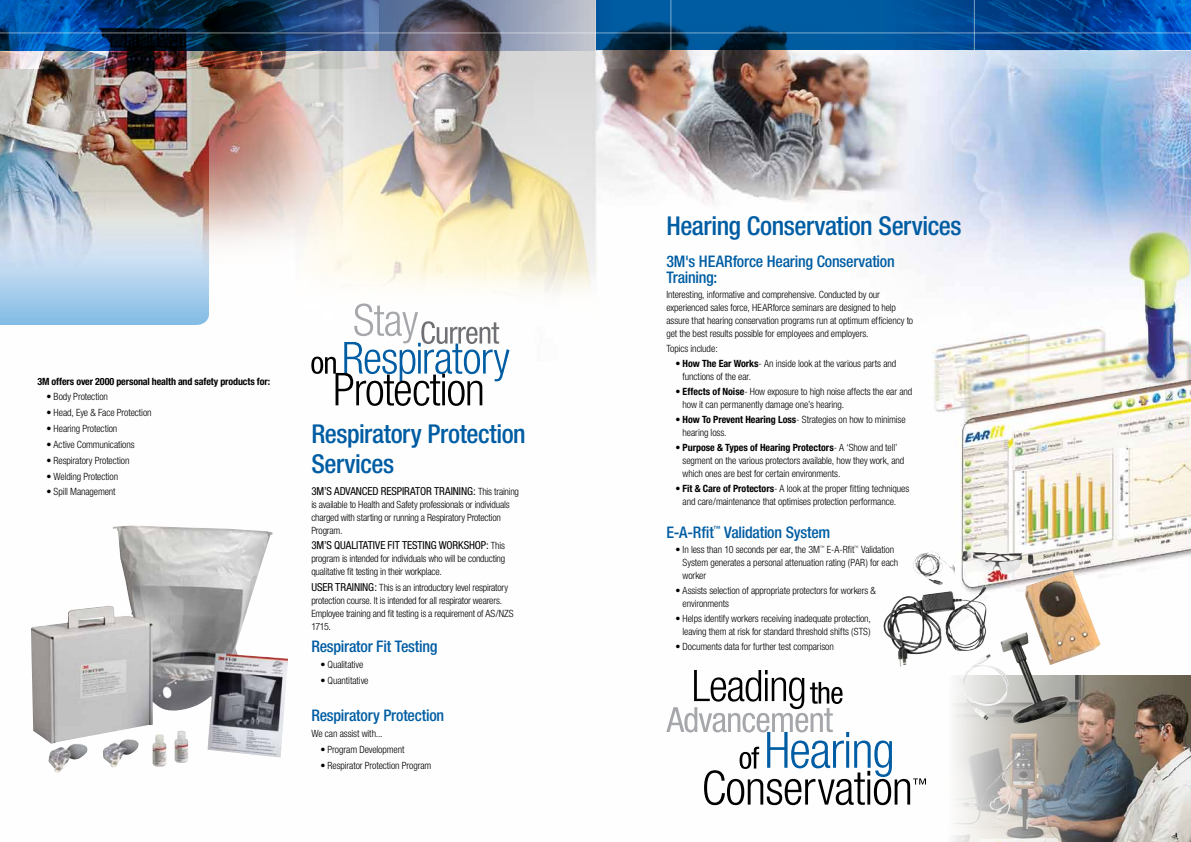
<style>
.page{position:relative;width:1191px;height:842px;background:#fff}
.page>*{position:absolute;margin:0;border:0;box-sizing:border-box;transform-origin:0 0}
.t1{font:500 condensed 26px/30px "Helvetica Neue LT Std";letter-spacing:-.015em;color:#005da3}
.t2{font:500 condensed 16px/16px "Helvetica Neue LT Std";letter-spacing:-.015em;color:#005da3}
.t3{font:condensed 11px "Helvetica Neue";letter-spacing:-.01em;color:#000}
.t4{font:300 condensed 10px/13px "Helvetica Neue";letter-spacing:-.01em;color:#000}
.t5{font:700 condensed 10px "Helvetica Neue";letter-spacing:-.01em;color:#000}
.t6{font:500 condensed 7.2px "Helvetica Neue LT Std";color:#005da3}
.t7{font:300 condensed 4.5px "Helvetica Neue";color:#000}
.s1{font-weight:300;font-size:10px}
.s2{font-weight:400;font-size:11px}
.s3{font-weight:700}
</style>
<div class="page">
<img style="left:53px;top:51px;width:1138px;height:755px">
<svg style="left:666px;top:670px;width:260px;height:135px"></svg>
<svg style="left:595px;top:50px;width:596px;height:19px"></svg>
<svg style="left:379px;top:0;width:234px;height:51px;background:#7a7e91"></svg>
<svg style="left:595px;top:0;width:297px;height:50px;background:#02508c"></svg>
<img style="left:0;top:0;width:379px;height:68px">
<img style="left:892px;top:0;width:299px;height:51px">
<hr style="left:0;top:33px;width:613px;height:1px;background:#fff">
<hr style="left:670px;top:0;width:1px;height:51px;background:#fff">
<hr style="left:974px;top:0;width:1px;height:51px;background:#fff">
<hr style="left:612px;top:33px;width:579px;height:1px;background:#fff">
<img style="left:0;top:68px;width:209px;height:265px">
<svg style="left:0;top:216px;width:209px;height:109px;background:#b8d3ea"></svg>
<img style="left:948px;top:676px;width:243px;height:166px">
<img style="left:912px;top:551px;width:56px;height:34px">
<img style="left:209px;top:68px;width:386px;height:257px">
<svg style="left:311px;top:303px;width:198px;height:103px"></svg>
<img style="left:31px;top:525px;width:257px;height:242px">
<p class="t5" style="left:37px;top:375px;width:234px">3M offers over 2000 personal health and safety products for:</p>
<p class="t4" style="left:46px;top:390px;width:63px">• Body Protection</p>
<p class="t4" style="left:46px;top:406px;width:107px">• Head, Eye &amp; Face Protection</p>
<p class="t4" style="left:46px;top:422px;width:72px">• Hearing Protection</p>
<p class="t4" style="left:46px;top:438px;width:90px">• Active Communications</p>
<p class="t4" style="left:46px;top:454px;width:85px">• Respiratory Protection</p>
<p class="t4" style="left:46px;top:469px;width:73px">• Welding Protection</p>
<p class="t4" style="left:46px;top:485px;width:71px">• Spill Management</p>
<p class="t3" style="left:311px;top:484px;width:209px">3M’S ADVANCED RESPIRATOR TRAINING: <span class="s1">This training</span></p>
<p class="t4" style="left:311px;top:497px;width:200px">is available to Health and Safety professionals or individuals charged with starting or running a Respiratory Protection<br>Program.</p>
<p class="t3" style="left:311px;top:539px;width:195px">3M’S QUALITATIVE FIT TESTING WORKSHOP: <span class="s1">This</span></p>
<p class="t4" style="left:311px;top:552px;width:195px">program is intended for individuals who will be conducting qualitative fit testing in their workplace.</p>
<p class="t4" style="left:311px;top:581px;width:204px"><span class="s2">USER TRAINING:</span> This is an introductory level respiratory protection course. It is intended for all respirator wearers.<br>Employee training and fit testing is a requirement of AS/NZS 1715.</p>
<h2 class="t2" style="left:311px;top:638px;width:128px">Respirator Fit Testing</h2>
<p class="t4" style="left:320px;top:658px;width:45px">• Qualitative</p>
<p class="t4" style="left:320px;top:673px;width:50px">• Quantitative</p>
<h2 class="t2" style="left:311px;top:707px;width:134px">Respiratory Protection</h2>
<p class="t4" style="left:311px;top:727px;width:73px">We can assist with...</p>
<p class="t4" style="left:320px;top:743px;width:86px">• Program Development</p>
<p class="t4" style="left:320px;top:759px;width:113px">• Respirator Protection Program</p>
<h1 class="t1" style="left:311px;top:419px;width:216px">Respiratory Protection<br>Services</h1>
<h1 class="t1" style="left:666px;top:210px;width:296px">Hearing Conservation Services</h1>
<h2 class="t2" style="left:666px;top:253px;width:230px">3M's HEARforce Hearing Conservation<br>Training:</h2>
<p class="t4" style="left:666px;top:288px;width:248px">Interesting, informative and comprehensive. Conducted by our experienced sales force, HEARforce seminars are designed to help assure that hearing conservation programs run at optimum efficiency to get the best results possible for employees and employers.</p>
<p class="t4" style="left:666px;top:342px;width:53px">Topics include:</p>
<p class="t4" style="left:682px;top:357px;width:215px;text-indent:-7px">• <span class="s3">How The Ear Works</span>- An inside look at the various parts and functions of the ear.</p>
<p class="t4" style="left:682px;top:385px;width:231px;text-indent:-7px">• <span class="s3">Effects of Noise</span>- How exposure to high noise affects the ear and how it can permanently damage one’s hearing.</p>
<p class="t4" style="left:682px;top:413px;width:224px;text-indent:-7px">• <span class="s3">How To Prevent Hearing Loss</span>- Strategies on how to minimise hearing loss.</p>
<p class="t4" style="left:682px;top:441px;width:223px;text-indent:-7px">• <span class="s3">Purpose &amp; Types of Hearing Protectors</span>- A ‘Show and tell’ segment on the various protectors available, how they work, and which ones are best for certain environments.</p>
<p class="t4" style="left:675px;top:482px;width:235px;text-align:center">• <span class="s3">Fit &amp; Care of Protectors</span>- A look at the proper fitting techniques and care/maintenance that optimises protection performance.</p>
<h2 class="t2" style="left:666px;top:524px;width:49px">E-A-Rfit</h2>
<p class="t6" style="left:713px;top:524px;width:9px">™</p>
<h2 class="t2" style="left:724px;top:524px;width:108px">Validation System</h2>
<p class="t4" style="left:675px;top:543px;width:146px">• In less than 10 seconds per ear, the 3M</p>
<p class="t7" style="left:820px;top:544px;width:6px">™</p>
<p class="t4" style="left:827px;top:543px;width:29px">E-A-Rfit</p>
<p class="t7" style="left:854px;top:544px;width:6px">™</p>
<p class="t4" style="left:682px;top:543px;width:217px;text-indent:178px">Validation<br>System generates a personal attenuation rating (PAR) for each worker</p>
<p class="t4" style="left:682px;top:584px;width:195px;text-indent:-7px">• Assists selection of appropriate protectors for workers &amp; environments</p>
<p class="t4" style="left:675px;top:612px;width:197px;text-align:right">• Helps identify workers receiving inadequate protection, leaving them at risk for standard threshold shifts (STS)</p>
<p class="t4" style="left:675px;top:640px;width:160px">• Documents data for further test comparison</p>
</div>
